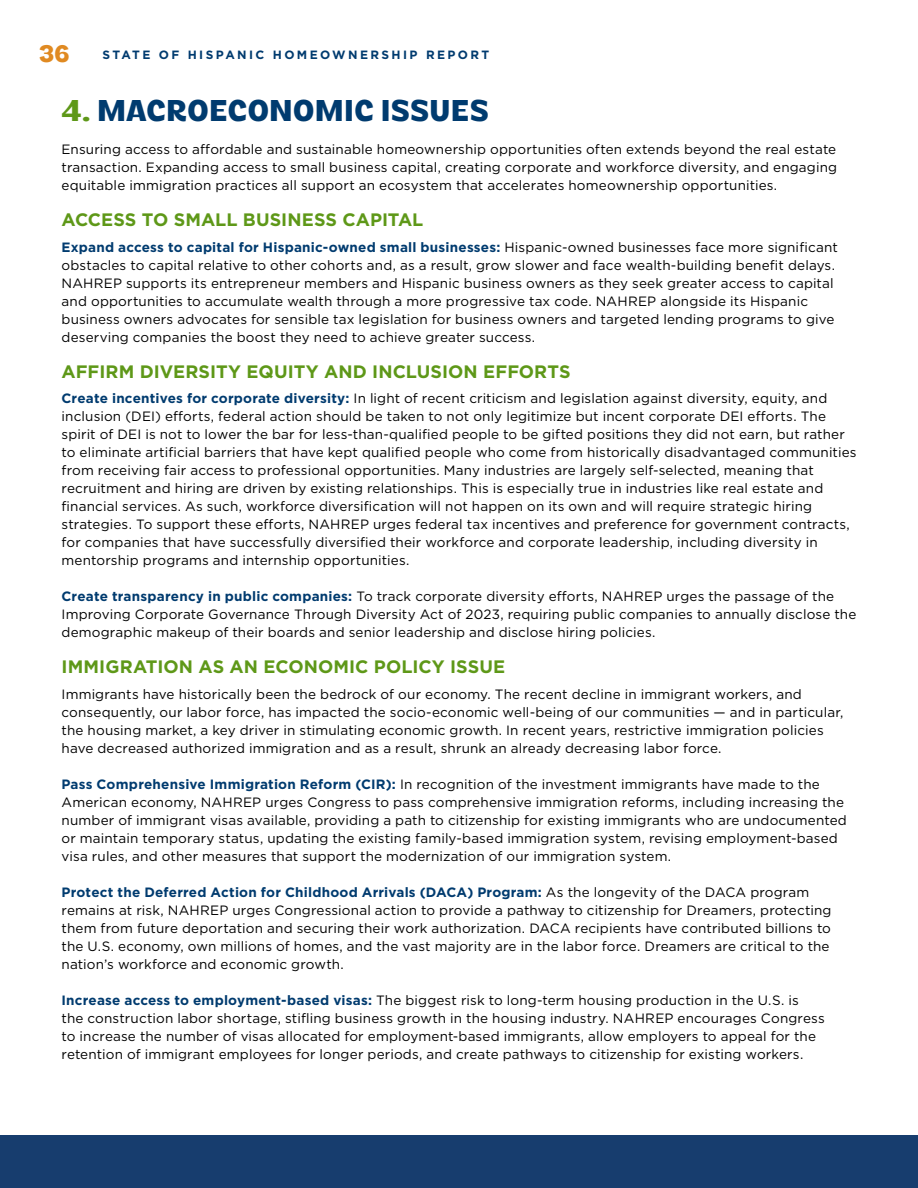
<style>
.page{position:relative;width:918px;height:1188px;background:#fff}
.page>*{position:absolute;margin:0;border:0;box-sizing:border-box;transform-origin:0 0}
.t1{font:700 30px "Venice Blvd";color:#003b6f}
.t2{font:700 23.85px "Venice Blvd";color:#e08a22}
.t3{font:700 18px "Gotham";color:#5e9818}
.t4{font:13.5px/18px "Gotham";letter-spacing:.01em;color:#000}
.t5{font:700 12px "Gotham";letter-spacing:.2em;color:#003b6f}
.s1{color:#5e9818}
.s2{font-weight:700;color:#003b6f}
</style>
<div class="page">
<div style="left:0;top:1136px;width:918px;height:52px;background:#173d6e"></div>
<hr style="left:917px;top:0;width:1px;height:1188px;background:#003b6f">
<h2 class="t2" style="left:39px;top:39px;width:33px">36</h2>
<p class="t5" style="left:102px;top:47px;width:388px">STATE OF HISPANIC HOMEOWNERSHIP REPORT</p>
<h1 class="t1" style="left:62px;top:93px;width:429px"><span class="s1">4.</span> MACROECONOMIC ISSUES</h1>
<p class="t4" style="left:62px;top:140px;width:777px;text-align:justify">Ensuring access to affordable and sustainable homeownership opportunities often extends beyond the real estate transaction. Expanding access to small business capital, creating corporate and workforce diversity, and engaging equitable immigration practices all support an ecosystem that accelerates homeownership opportunities.</p>
<h3 class="t3" style="left:62px;top:208px;width:363px">ACCESS TO SMALL BUSINESS CAPITAL</h3>
<p class="t4" style="left:62px;top:238px;width:778px"><span class="s2">Expand access to capital for Hispanic-owned small businesses:</span> Hispanic-owned businesses face more significant obstacles to capital relative to other cohorts and, as a result, grow slower and face wealth-building benefit delays.<br>NAHREP supports its entrepreneur members and Hispanic business owners as they seek greater access to capital and opportunities to accumulate wealth through a more progressive tax code. NAHREP alongside its Hispanic business owners advocates for sensible tax legislation for business owners and targeted lending programs to give deserving companies the boost they need to achieve greater success.</p>
<h3 class="t3" style="left:62px;top:360px;width:510px">AFFIRM DIVERSITY EQUITY AND INCLUSION EFFORTS</h3>
<p class="t4" style="left:62px;top:389px;width:797px"><span class="s2">Create incentives for corporate diversity:</span> In light of recent criticism and legislation against diversity, equity, and inclusion (DEI) efforts, federal action should be taken to not only legitimize but incent corporate DEI efforts. The spirit of DEI is not to lower the bar for less-than-qualified people to be gifted positions they did not earn, but rather to eliminate artificial barriers that have kept qualified people who come from historically disadvantaged communities from receiving fair access to professional opportunities. Many industries are largely self-selected, meaning that recruitment and hiring are driven by existing relationships. This is especially true in industries like real estate and financial services. As such, workforce diversification will not happen on its own and will require strategic hiring strategies. To support these efforts, NAHREP urges federal tax incentives and preference for government contracts, for companies that have successfully diversified their workforce and corporate leadership, including diversity in mentorship programs and internship opportunities.</p>
<p class="t4" style="left:62px;top:587px;width:796px"><span class="s2">Create transparency in public companies:</span> To track corporate diversity efforts, NAHREP urges the passage of the<br>Improving Corporate Governance Through Diversity Act of 2023, requiring public companies to annually disclose the demographic makeup of their boards and senior leadership and disclose hiring policies.</p>
<h3 class="t3" style="left:62px;top:655px;width:445px">IMMIGRATION AS AN ECONOMIC POLICY ISSUE</h3>
<p class="t4" style="left:62px;top:685px;width:783px">Immigrants have historically been the bedrock of our economy. The recent decline in immigrant workers, and consequently, our labor force, has impacted the socio-economic well-being of our communities — and in particular, the housing market, a key driver in stimulating economic growth. In recent years, restrictive immigration policies have decreased authorized immigration and as a result, shrunk an already decreasing labor force.</p>
<p class="t4" style="left:62px;top:775px;width:787px"><span class="s2">Pass Comprehensive Immigration Reform (CIR):</span> In recognition of the investment immigrants have made to the American economy, NAHREP urges Congress to pass comprehensive immigration reforms, including increasing the number of immigrant visas available, providing a path to citizenship for existing immigrants who are undocumented or maintain temporary status, updating the existing family-based immigration system, revising employment-based visa rules, and other measures that support the modernization of our immigration system.</p>
<p class="t4" style="left:62px;top:883px;width:772px"><span class="s2">Protect the Deferred Action for Childhood Arrivals (DACA) Program:</span> As the longevity of the DACA program remains at risk, NAHREP urges Congressional action to provide a pathway to citizenship for Dreamers, protecting them from future deportation and securing their work authorization. DACA recipients have contributed billions to the U.S. economy, own millions of homes, and the vast majority are in the labor force. Dreamers are critical to the nation’s workforce and economic growth.</p>
<p class="t4" style="left:62px;top:991px;width:765px"><span class="s2">Increase access to employment-based visas:</span> The biggest risk to long-term housing production in the U.S. is<br>the construction labor shortage, stifling business growth in the housing industry. NAHREP encourages Congress to increase the number of visas allocated for employment-based immigrants, allow employers to appeal for the retention of immigrant employees for longer periods, and create pathways to citizenship for existing workers.</p>
</div>
